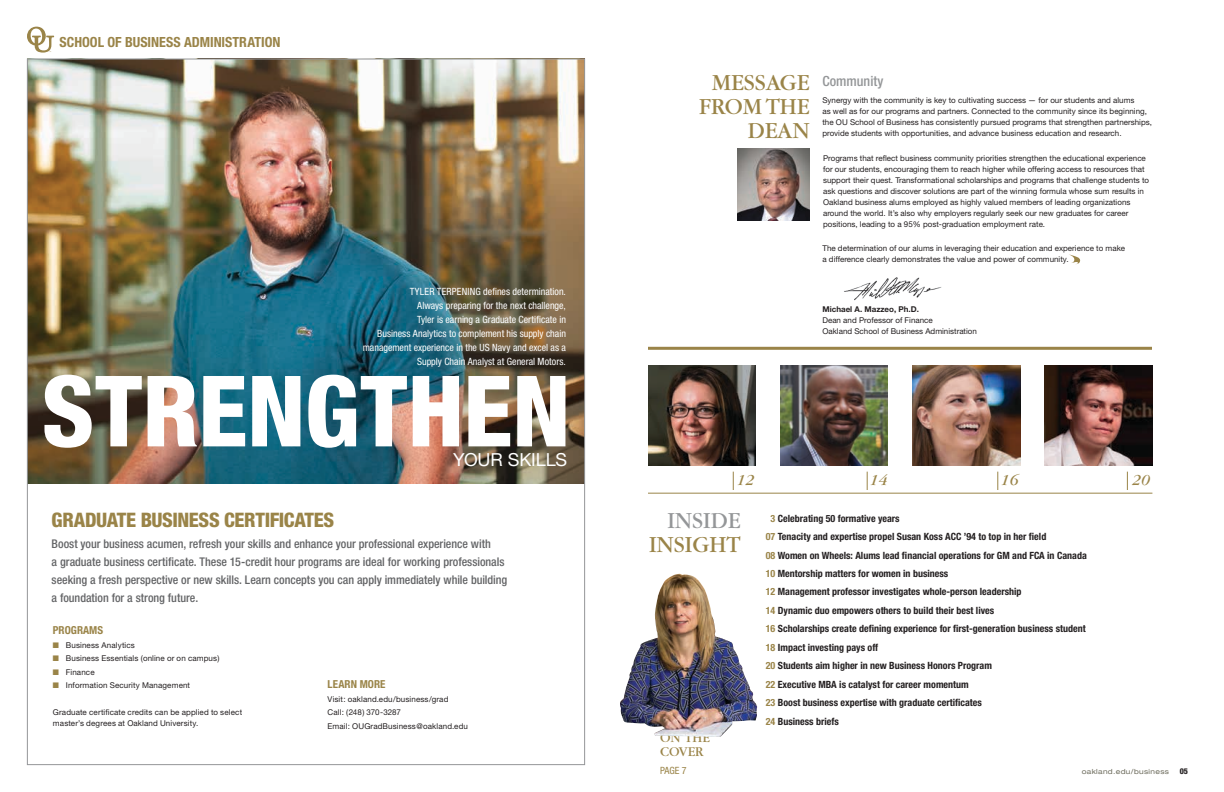
<style>
.page{position:relative;width:1224px;height:792px;background:#fff}
.page>*{position:absolute;margin:0;border:0;box-sizing:border-box;transform-origin:0 0}
.t1{font:800 condensed 98.6px "Helvetica Neue";letter-spacing:-.005em;color:#fff}
.t2{font:24px/24px "Garamond";color:#9a8448;text-align:right}
.t3{font:800 condensed 20px "Helvetica Neue";letter-spacing:-.02em;color:#9a8448}
.t4{font:18px "Helvetica Neue";letter-spacing:-.005em;color:#fff}
.t5{font:italic 16px "Garamond";color:#9a8448}
.t6{font:700 condensed 14px "Helvetica Neue";color:#9a8448}
.t7{font:14px/14px "Garamond";color:#9a8448}
.t8{font:500 condensed 14px "Helvetica Neue";color:#949698}
.t9{font:500 condensed 12px/18px "Helvetica Neue";letter-spacing:-.005em;color:#636466}
.t10{font:700 condensed 11px "Helvetica Neue";color:#9a8448}
.t11{font:700 condensed 10px/18.5px "Helvetica Neue";color:#231f20}
.t12{font:condensed 10px/14px "Helvetica Neue";color:#fff;text-align:right}
.t13{font:condensed 10px "Helvetica Neue";color:#9a8448}
.t14{font:8px/11px "Helvetica Neue";color:#231f20}
.t15{font:800 condensed 8px "Helvetica Neue";color:#231f20}
.t16{font:expanded 7px "Helvetica Neue";letter-spacing:.05em;color:#6e6d5e}
.s1{color:#9a8448}
.s2{font-weight:700}
.s3{color:#949698}
</style>
<div class="page">
<svg style="left:1069px;top:254px;width:11px;height:10px"></svg>
<hr style="left:648px;top:347px;width:504px;height:3px;background:#9a8448">
<svg style="left:1127px;top:472px;width:1px;height:18px"></svg>
<svg style="left:733px;top:472px;width:1px;height:18px"></svg>
<svg style="left:867px;top:472px;width:1px;height:18px"></svg>
<svg style="left:997px;top:472px;width:1px;height:18px"></svg>
<hr style="left:648px;top:493px;width:504px;height:1px;background:#9a8448">
<img style="left:29px;top:61px;width:554px;height:422px">
<svg style="left:27px;top:27px;width:27px;height:26px"></svg>
<img style="left:738px;top:149px;width:72px;height:72px">
<img style="left:844px;top:277px;width:98px;height:24px">
<img style="left:648px;top:365px;width:108px;height:101px">
<img style="left:780px;top:365px;width:108px;height:101px">
<img style="left:912px;top:365px;width:108px;height:101px">
<img style="left:1045px;top:365px;width:108px;height:101px">
<img style="left:620px;top:573px;width:138px;height:164px">
<p class="t6" style="left:60px;top:34px;width:222px">SCHOOL OF BUSINESS ADMINISTRATION</p>
<p class="t12" style="left:377px;top:284px;width:190px">TYLER TERPENING defines determination.<br>Always preparing for the next challenge,<br>Tyler is earning a Graduate Certificate in<br>Business Analytics to complement his supply chain</p>
<h1 class="t1" style="left:42px;top:350px;width:530px">STRENGTHEN</h1>
<p class="t12" style="left:363px;top:340px;width:205px">management experience in the US Navy and excel as a</p>
<p class="t12" style="left:417px;top:354px;width:150px">Supply Chain Analyst at General Motors.</p>
<h3 class="t4" style="left:453px;top:449px;width:116px">YOUR SKILLS</h3>
<p class="t3" style="left:52px;top:507px;width:284px">GRADUATE BUSINESS CERTIFICATES</p>
<p class="t9" style="left:52px;top:534px;width:457px">Boost your business acumen, refresh your skills and enhance your professional experience with<br>a graduate business certificate. These 15-credit hour programs are ideal for working professionals seeking a fresh perspective or new skills. Learn concepts you can apply immediately while building a foundation for a strong future.</p>
<p class="t10" style="left:53px;top:624px;width:52px">PROGRAMS</p>
<p class="t14" style="left:53px;top:639px;width:84px"><span class="s1">■</span> Business Analytics</p>
<p class="t14" style="left:53px;top:653px;width:168px"><span class="s1">■</span> Business Essentials (online or on campus)</p>
<p class="t14" style="left:53px;top:666px;width:43px"><span class="s1">■</span> Finance</p>
<p class="t14" style="left:53px;top:680px;width:139px"><span class="s1">■</span> Information Security Management</p>
<p class="t10" style="left:328px;top:678px;width:59px">LEARN MORE</p>
<p class="t14" style="left:328px;top:693px;width:122px">Visit: oakland.edu/business/grad</p>
<p class="t14" style="left:53px;top:707px;width:191px">Graduate certificate credits can be applied to select</p>
<p class="t14" style="left:328px;top:707px;width:75px">Call: (248) 370-3287</p>
<p class="t14" style="left:53px;top:718px;width:147px">master’s degrees at Oakland University.</p>
<p class="t14" style="left:328px;top:721px;width:142px">Email: OUGradBusiness@oakland.edu</p>
<p class="t2" style="left:699px;top:71px;width:112px">MESSAGE<br>FROM THE<br>DEAN</p>
<p class="t8" style="left:822px;top:72px;width:62px">Community</p>
<p class="t14" style="left:822px;top:95px;width:331px">Synergy with the community is key to cultivating success — for our students and alums<br>as well as for our programs and partners. Connected to the community since its beginning, the OU School of Business has consistently pursued programs that strengthen partnerships, provide students with opportunities, and advance business education and research.</p>
<p class="t14" style="left:823px;top:152px;width:328px">Programs that reflect business community priorities strengthen the educational experience for our students, encouraging them to reach higher while offering access to resources that support their quest. Transformational scholarships and programs that challenge students to ask questions and discover solutions are part of the winning formula whose sum results in Oakland business alums employed as highly valued members of leading organizations around the world. It’s also why employers regularly seek our new graduates for career positions, leading to a 95% post-graduation employment rate.</p>
<p class="t14" style="left:822px;top:243px;width:304px">The determination of our alums in leveraging their education and experience to make a difference clearly demonstrates the value and power of community.</p>
<p class="t14" style="left:822px;top:304px;width:156px"><span class="s2">Michael A. Mazzeo, Ph.D.<br></span>Dean and Professor of Finance<br>Oakland School of Business Administration</p>
<p class="t5" style="left:737px;top:471px;width:19px">12</p>
<p class="t5" style="left:870px;top:471px;width:19px">14</p>
<p class="t5" style="left:1001px;top:471px;width:19px">16</p>
<p class="t5" style="left:1132px;top:471px;width:19px">20</p>
<p class="t2" style="left:649px;top:509px;width:93px"><span class="s3">INSIDE<br></span>INSIGHT</p>
<p class="t11" style="left:766px;top:509px;width:322px;text-indent:5px"><span class="s1">3</span> Celebrating 50 formative years<br><span class="s1">07</span> Tenacity and expertise propel Susan Koss ACC ’94 to top in her field<br><span class="s1">08</span> Women on Wheels: Alums lead financial operations for GM and FCA in Canada <span class="s1">10</span> Mentorship matters for women in business<br><span class="s1">12</span> Management professor investigates whole-person leadership<br><span class="s1">14</span> Dynamic duo empowers others to build their best lives<br><span class="s1">16</span> Scholarships create defining experience for first-generation business student <span class="s1">18</span> Impact investing pays off<br><span class="s1">20</span> Students aim higher in new Business Honors Program<br><span class="s1">22</span> Executive MBA is catalyst for career momentum<br><span class="s1">23</span> Boost business expertise with graduate certificates<br><span class="s1">24</span> Business briefs</p>
<p class="t7" style="left:660px;top:730px;width:51px">ON THE<br>COVER</p>
<p class="t13" style="left:660px;top:765px;width:28px">PAGE 7</p>
<p class="t16" style="left:1082px;top:767px;width:89px">oakland.edu/business</p>
<p class="t15" style="left:1180px;top:766px;width:10px">05</p>
</div>
